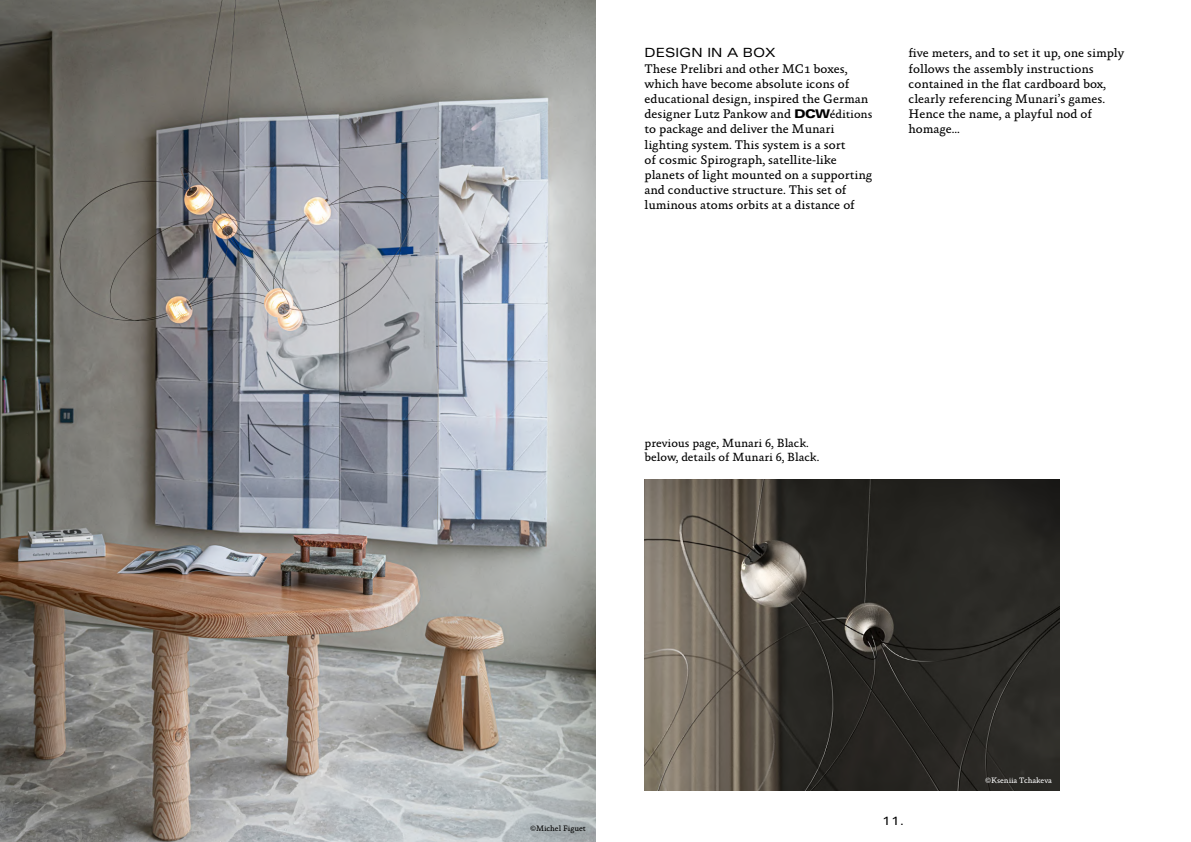
<style>
.page{position:relative;width:1191px;height:842px;background:#fff}
.page>*{position:absolute;margin:0;border:0;box-sizing:border-box;transform-origin:0 0}
.t1{font:12.7px/15.2px "Absara OT";color:#000}
.t2{font:expanded 12.7px "Univers LT Std";color:#000}
.t3{font:12px/14.4px "Absara OT";color:#000}
.t4{font:expanded 12px "Univers LT Std";color:#000}
.t5{font:8px "Absara OT";color:#fff}
.t6{font:8px "Absara OT";color:#000}
.s1{font-family:"Univers LT Std";font-weight:900;font-stretch:expanded;font-size:12px}
.s2{font-size:12px}
</style>
<div class="page">
<img style="left:0;top:0;width:595px;height:842px">
<img style="left:644px;top:479px;width:415px;height:311px">
<p class="t2" style="left:644px;top:45px;width:132px">DESIGN IN A BOX</p>
<p class="t1" style="left:644px;top:61px;width:229px">These Prelibri and other MC1 boxes, which have become absolute icons of educational design, inspired the German designer Lutz Pankow and <span class="s1">DCW</span><span class="s2">éditions </span>to package and deliver the Munari lighting system. This system is a sort<br>of cosmic Spirograph, satellite-like planets of light mounted on a supporting and conductive structure. This set of luminous atoms orbits at a distance of</p>
<p class="t1" style="left:908px;top:46px;width:217px">five meters, and to set it up, one simply follows the assembly instructions contained in the flat cardboard box, clearly referencing Munari’s games.<br>Hence the name, a playful nod of homage...</p>
<p class="t3" style="left:644px;top:436px;width:176px">previous page, Munari 6, Black. below, details of Munari 6, Black.</p>
<p class="t6" style="left:530px;top:824px;width:57px">©Michel Figuet</p>
<p class="t4" style="left:882px;top:814px;width:24px">11.</p>
<p class="t5" style="left:985px;top:776px;width:68px">©Kseniia Tchakeva</p>
</div>
